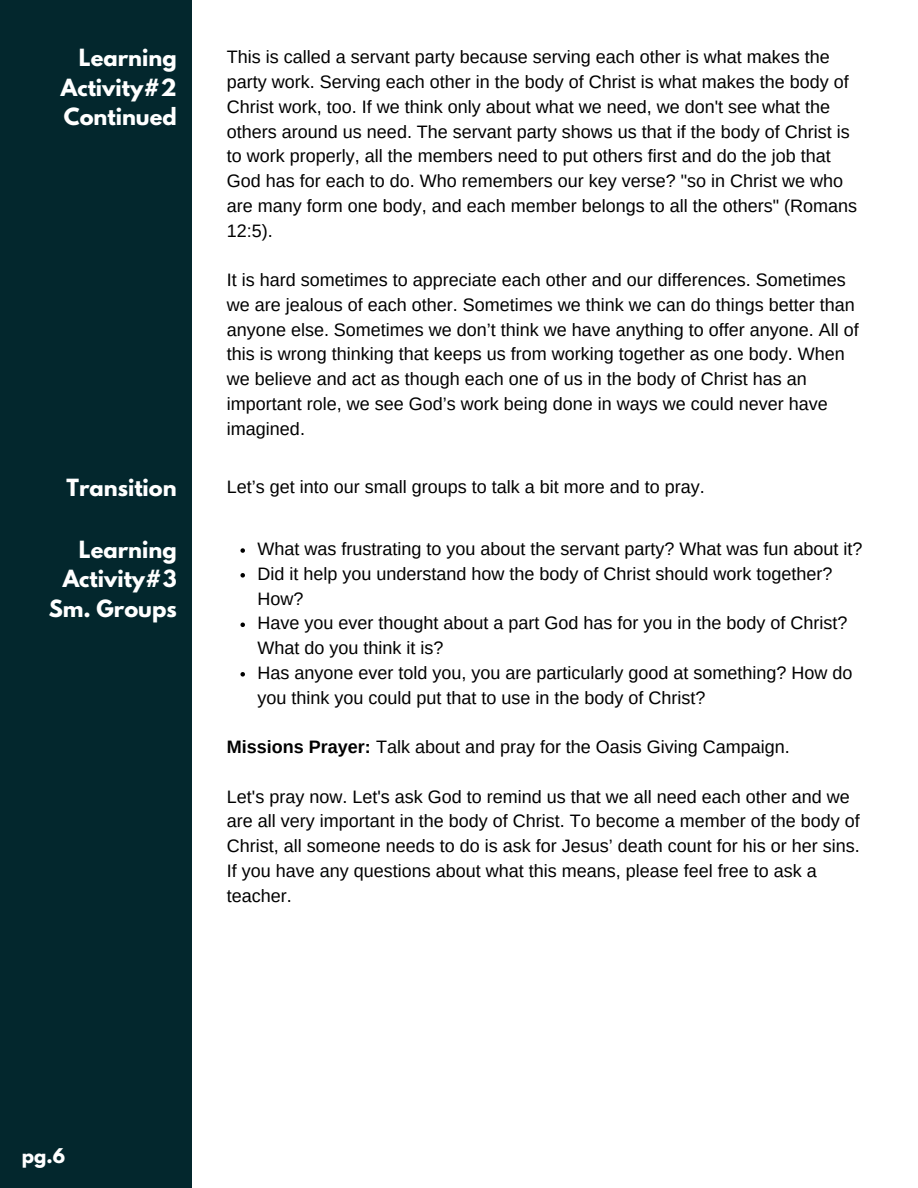
<style>
.page{position:relative;width:918px;height:1188px;background:#fff}
.page>*{position:absolute;margin:0;border:0;box-sizing:border-box;transform-origin:0 0}
.t1{font:700 21px/29.2px "League Spartan";color:#fff;text-align:justify}
.t2{font:18px/24.8px "Arimo";color:#000}
.t3{font:700 18px "League Spartan";color:#fff}
.s1{font-weight:700}
</style>
<div class="page">
<div style="left:0;top:0;width:191px;height:1188px;background:#03272d"></div>
<svg style="left:240px;top:548px;width:5px;height:5px"></svg>
<svg style="left:240px;top:573px;width:5px;height:5px"></svg>
<svg style="left:240px;top:623px;width:5px;height:4px"></svg>
<svg style="left:240px;top:672px;width:5px;height:5px"></svg>
<p class="t1" style="left:61px;top:46px;width:117px;text-indent:18px">Learning Activity#2<br>Continued</p>
<h1 class="t2" style="left:227px;top:45px;width:632px">This is called a servant party because serving each other is what makes the party work. Serving each other in the body of Christ is what makes the body of Christ work, too. If we think only about what we need, we don't see what the others around us need. The servant party shows us that if the body of Christ is to work properly, all the members need to put others first and do the job that God has for each to do. Who remembers our key verse? "so in Christ we who are many form one body, and each member belongs to all the others" (Romans 12:5).</h1>
<p class="t2" style="left:227px;top:267px;width:633px">It is hard sometimes to appreciate each other and our differences. Sometimes we are jealous of each other. Sometimes we think we can do things better than anyone else. Sometimes we don’t think we have anything to offer anyone. All of this is wrong thinking that keeps us from working together as one body. When we believe and act as though each one of us in the body of Christ has an important role, we see God’s work being done in ways we could never have imagined.</p>
<p class="t1" style="left:67px;top:475px;width:112px">Transition</p>
<h1 class="t2" style="left:227px;top:474px;width:479px">Let’s get into our small groups to talk a bit more and to pray.</h1>
<p class="t1" style="left:49px;top:538px;width:129px;text-align:right">Learning<br>Activity#3<br>Sm. Groups</p>
<h1 class="t2" style="left:258px;top:536px;width:606px">What was frustrating to you about the servant party? What was fun about it?</h1>
<p class="t2" style="left:258px;top:561px;width:576px">Did it help you understand how the body of Christ should work together?<br>How?</p>
<p class="t2" style="left:258px;top:611px;width:591px">Have you ever thought about a part God has for you in the body of Christ?<br>What do you think it is?</p>
<p class="t2" style="left:258px;top:660px;width:596px">Has anyone ever told you, you are particularly good at something? How do you think you could put that to use in the body of Christ?</p>
<p class="t2" style="left:227px;top:734px;width:564px"><span class="s1">Missions Prayer:</span> Talk about and pray for the Oasis Giving Campaign.</p>
<p class="t2" style="left:227px;top:784px;width:634px">Let's pray now. Let's ask God to remind us that we all need each other and we are all very important in the body of Christ. To become a member of the body of Christ, all someone needs to do is ask for Jesus’ death count for his or her sins.<br>If you have any questions about what this means, please feel free to ask a teacher.</p>
<h2 class="t3" style="left:22px;top:1146px;width:45px">pg.6</h2>
</div>
